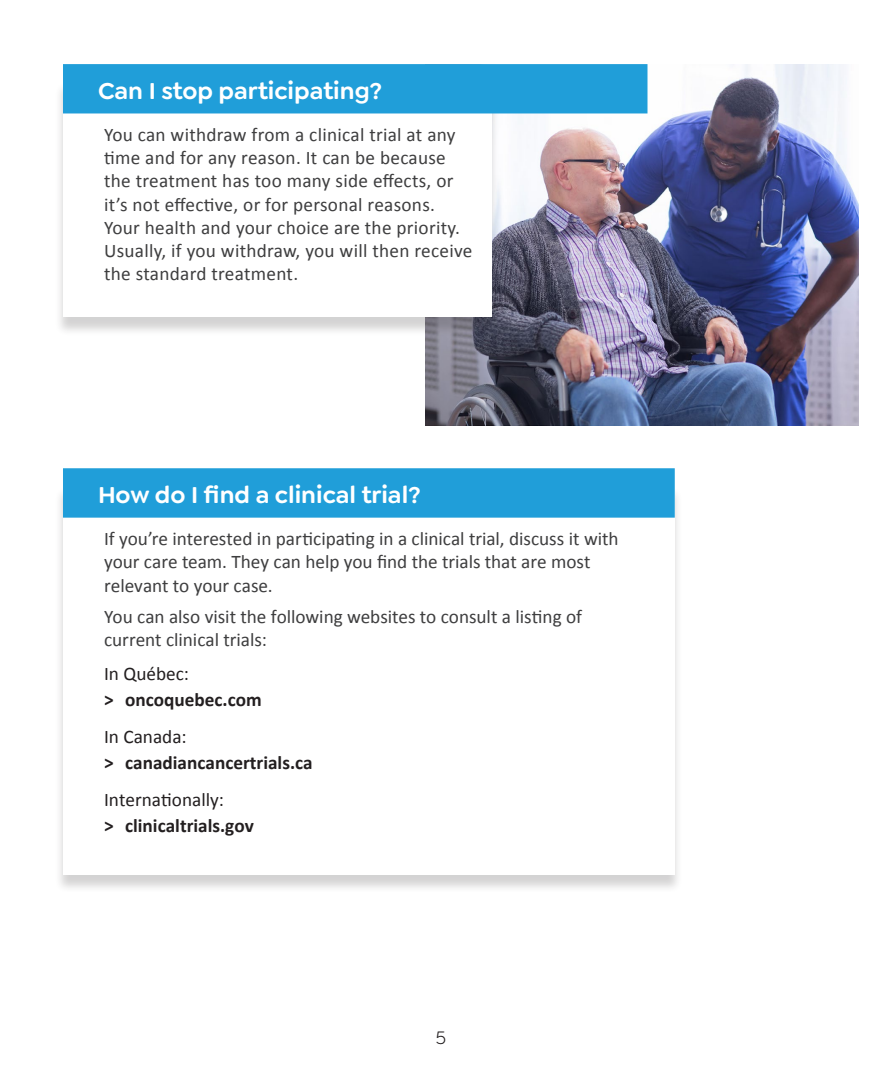
<style>
.page{position:relative;width:882px;height:1071px;background:#fff}
.page>*{position:absolute;margin:0;border:0;box-sizing:border-box;transform-origin:0 0}
.t1{font:600 24.5px "Goldplay";color:#fff}
.t2{font:19.25px/23.1px "Calibri";letter-spacing:.005em;color:#3e3e3f}
.t3{font:700 19.25px "Calibri";color:#231f20}
.t4{font:19.25px "Calibri";color:#231f20}
.t5{font:19.25px "Goldplay";color:#231f20}
</style>
<div class="page">
<img style="left:425px;top:64px;width:433px;height:361px">
<div style="left:55px;top:82px;width:444px;height:254px;background:#231f20;opacity:.2"></div>
<div style="left:63px;top:79px;width:428px;height:238px;background:#fff"></div>
<div style="left:63px;top:64px;width:585px;height:49px;background:#209ed9"></div>
<div style="left:55px;top:486px;width:628px;height:408px;background:#231f20;opacity:.2"></div>
<div style="left:63px;top:483px;width:612px;height:391px;background:#fff"></div>
<div style="left:63px;top:468px;width:612px;height:50px;background:#209ed9"></div>
<p class="t1" style="left:98px;top:75px;width:286px">Can I stop participating?</p>
<p class="t2" style="left:104px;top:123px;width:370px">You can withdraw from a clinical trial at any time and for any reason. It can be because the treatment has too many side effects, or it’s not effective, or for personal reasons.<br>Your health and your choice are the priority.<br>Usually, if you withdraw, you will then receive the standard treatment.</p>
<p class="t1" style="left:98px;top:480px;width:324px">How do I find a clinical trial?</p>
<p class="t2" style="left:104px;top:528px;width:516px">If you’re interested in participating in a clinical trial, discuss it with your care team. They can help you find the trials that are most relevant to your case.</p>
<p class="t2" style="left:104px;top:605px;width:479px">You can also visit the following websites to consult a listing of current clinical trials:</p>
<p class="t4" style="left:104px;top:661px;width:86px">In Québec:</p>
<p class="t3" style="left:104px;top:687px;width:159px">&gt; oncoquebec.com</p>
<p class="t4" style="left:104px;top:724px;width:84px">In Canada:</p>
<p class="t3" style="left:104px;top:750px;width:210px">&gt; canadiancancertrials.ca</p>
<p class="t4" style="left:104px;top:787px;width:121px">Internationally:</p>
<p class="t3" style="left:104px;top:813px;width:151px">&gt; clinicaltrials.gov</p>
<p class="t5" style="left:436px;top:1026px;width:12px">5</p>
</div>
